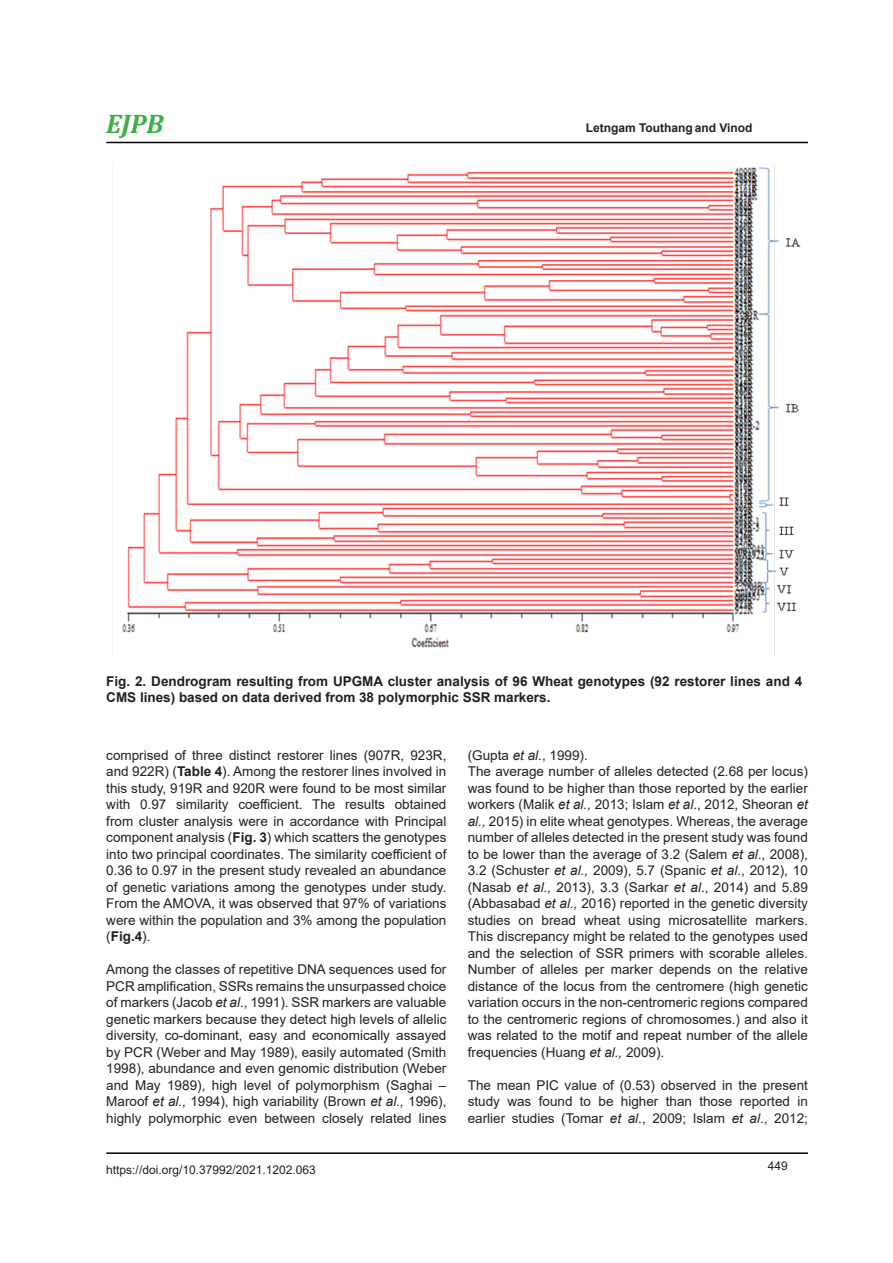
<style>
.page{position:relative;width:893px;height:1263px;background:#fff}
.page>*{position:absolute;margin:0;border:0;box-sizing:border-box;transform-origin:0 0}
.t1{font:italic 700 27px "Cambria";color:#40ae49}
.body_text{font:13.5px/16.5px "Arial";color:#231f20;text-align:justify}
.body_text-2{font:700 13.5px/16.5px "Arial";color:#231f20}
.t2{font:12px "Arial";color:#231f20}
.t3{font:700 12px "Arial";color:#231f20}
.s1{font-weight:700}
.s2{font-style:italic}
</style>
<div class="page">
<hr style="left:106px;top:1152px;width:702px;height:2px;background:#000">
<hr style="left:106px;top:142px;width:702px;height:1px;background:#000">
<img style="left:122px;top:164px;width:679px;height:492px">
<h1 class="t1" style="left:106px;top:105px;width:59px">EJPB</h1>
<p class="t3" style="left:586px;top:119px;width:168px">Letngam Touthang and Vinod</p>
<p class="body_text-2" style="left:106px;top:673px;width:697px">Fig. 2. Dendrogram resulting from UPGMA cluster analysis of 96 Wheat genotypes (92 restorer lines and 4<br>CMS lines) based on data derived from 38 polymorphic SSR markers.</p>
<p class="body_text" style="left:106px;top:747px;width:342px">comprised of three distinct restorer lines (907R, 923R, and 922R) (<span class="s1">Table 4</span>). Among the restorer lines involved in this study, 919R and 920R were found to be most similar with 0.97 similarity coefficient. The results obtained from cluster analysis were in accordance with Principal component analysis (<span class="s1">Fig. 3</span>) which scatters the genotypes into two principal coordinates. The similarity coefficient of 0.36 to 0.97 in the present study revealed an abundance of genetic variations among the genotypes under study.<br>From the AMOVA, it was observed that 97% of variations were within the population and 3% among the population (<span class="s1">Fig.4</span>).</p>
<p class="body_text" style="left:106px;top:961px;width:342px">Among the classes of repetitive DNA sequences used for PCR amplification, SSRs remains the unsurpassed choice of markers (Jacob <span class="s2">et al</span>., 1991). SSR markers are valuable genetic markers because they detect high levels of allelic diversity, co-dominant, easy and economically assayed by PCR (Weber and May 1989), easily automated (Smith 1998), abundance and even genomic distribution (Weber and May 1989), high level of polymorphism (Saghai – Maroof <span class="s2">et al.,</span> 1994), high variability (Brown <span class="s2">et al.,</span> 1996), highly polymorphic even between closely related lines</p>
<p class="t2" style="left:106px;top:1161px;width:211px">https://doi.org/10.37992/2021.1202.063</p>
<p class="body_text" style="left:468px;top:747px;width:122px">(Gupta <span class="s2">et al</span>., 1999).</p>
<p class="body_text" style="left:468px;top:763px;width:342px">The average number of alleles detected (2.68 per locus) was found to be higher than those reported by the earlier workers (Malik <span class="s2">et al.,</span> 2013; Islam <span class="s2">et al</span>., 2012, Sheoran <span class="s2">et al.,</span> 2015) in elite wheat genotypes. Whereas, the average number of alleles detected in the present study was found to be lower than the average of 3.2 (Salem <span class="s2">et al</span>., 2008), 3.2 (Schuster <span class="s2">et al.,</span> 2009), 5.7 (Spanic <span class="s2">et al</span>., 2012), 10 (Nasab <span class="s2">et al.,</span> 2013), 3.3 (Sarkar <span class="s2">et al</span>., 2014) and 5.89 (Abbasabad <span class="s2">et al.,</span> 2016) reported in the genetic diversity studies on bread wheat using microsatellite markers.<br>This discrepancy might be related to the genotypes used and the selection of SSR primers with scorable alleles.<br>Number of alleles per marker depends on the relative distance of the locus from the centromere (high genetic variation occurs in the non-centromeric regions compared to the centromeric regions of chromosomes.) and also it was related to the motif and repeat number of the allele frequencies (Huang <span class="s2">et al.,</span> 2009).</p>
<p class="body_text" style="left:468px;top:1077px;width:342px">The mean PIC value of (0.53) observed in the present study was found to be higher than those reported in earlier studies (Tomar <span class="s2">et al</span>., 2009; Islam <span class="s2">et al</span>., 2012;</p>
<p class="t2" style="left:768px;top:1157px;width:22px">449</p>
</div>
